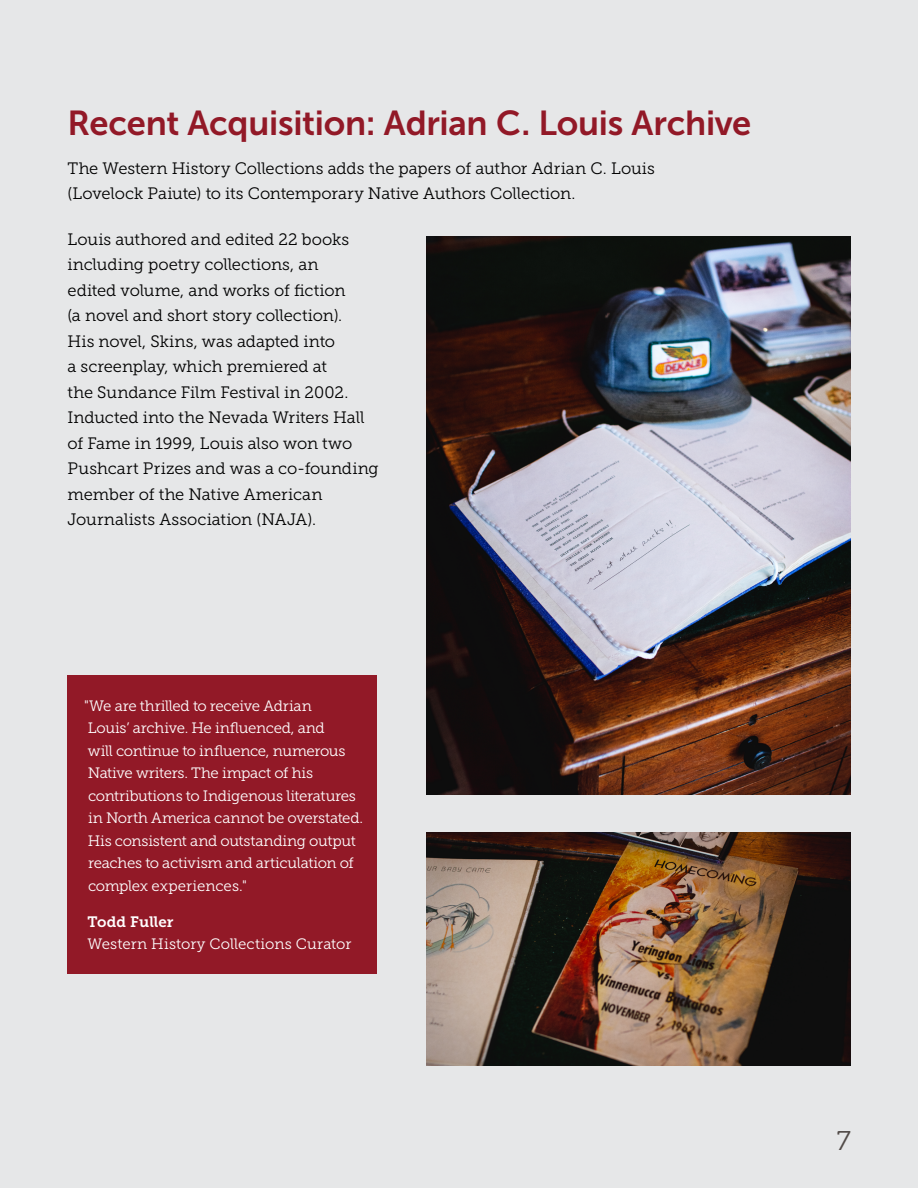
<style>
.page{position:relative;width:918px;height:1188px;background:#e6e7e8}
.page>*{position:absolute;margin:0;border:0;box-sizing:border-box;transform-origin:0 0}
.t1{font:34.5px "Museo Sans 700";letter-spacing:-.01em;color:#921927}
.t2{font:27px "Museo 300";color:#524b48}
.t3{font:16.5px/25.5px "Museo Slab 300";letter-spacing:-.005em;color:#000}
.t4{font:15px/22.5px "Museo Slab 300";letter-spacing:-.015em;color:#fff}
.t5{font:15px "Museo Slab 300";letter-spacing:.01em;color:#fff}
.t6{font:15px "Museo Slab 700";color:#fff}
</style>
<div class="page">
<img style="left:426px;top:236px;width:424px;height:558px">
<img style="left:426px;top:832px;width:424px;height:234px">
<div style="left:68px;top:675px;width:309px;height:299px;background:#921927"></div>
<h1 class="t1" style="left:68px;top:104px;width:685px">Recent Acquisition: Adrian C. Louis Archive</h1>
<p class="t3" style="left:68px;top:155px;width:589px">The Western History Collections adds the papers of author Adrian C. Louis (Lovelock Paiute) to its Contemporary Native Authors Collection.</p>
<p class="t3" style="left:68px;top:227px;width:313px">Louis authored and edited 22 books including poetry collections, an<br>edited volume, and works of fiction<br>(a novel and short story collection).<br>His novel, Skins, was adapted into<br>a screenplay, which premiered at<br>the Sundance Film Festival in 2002.<br>Inducted into the Nevada Writers Hall of Fame in 1999, Louis also won two Pushcart Prizes and was a co-founding member of the Native American Journalists Association (NAJA).</p>
<p class="t4" style="left:84px;top:694px;width:281px">"We are thrilled to receive Adrian<br>Louis’ archive. He influenced, and<br>will continue to influence, numerous Native writers. The impact of his contributions to Indigenous literatures in North America cannot be overstated.<br>His consistent and outstanding output reaches to activism and articulation of complex experiences."</p>
<p class="t6" style="left:88px;top:913px;width:87px">Todd Fuller</p>
<p class="t5" style="left:87px;top:936px;width:266px">Western History Collections Curator</p>
<h2 class="t2" style="left:837px;top:1126px;width:15px">7</h2>
</div>
